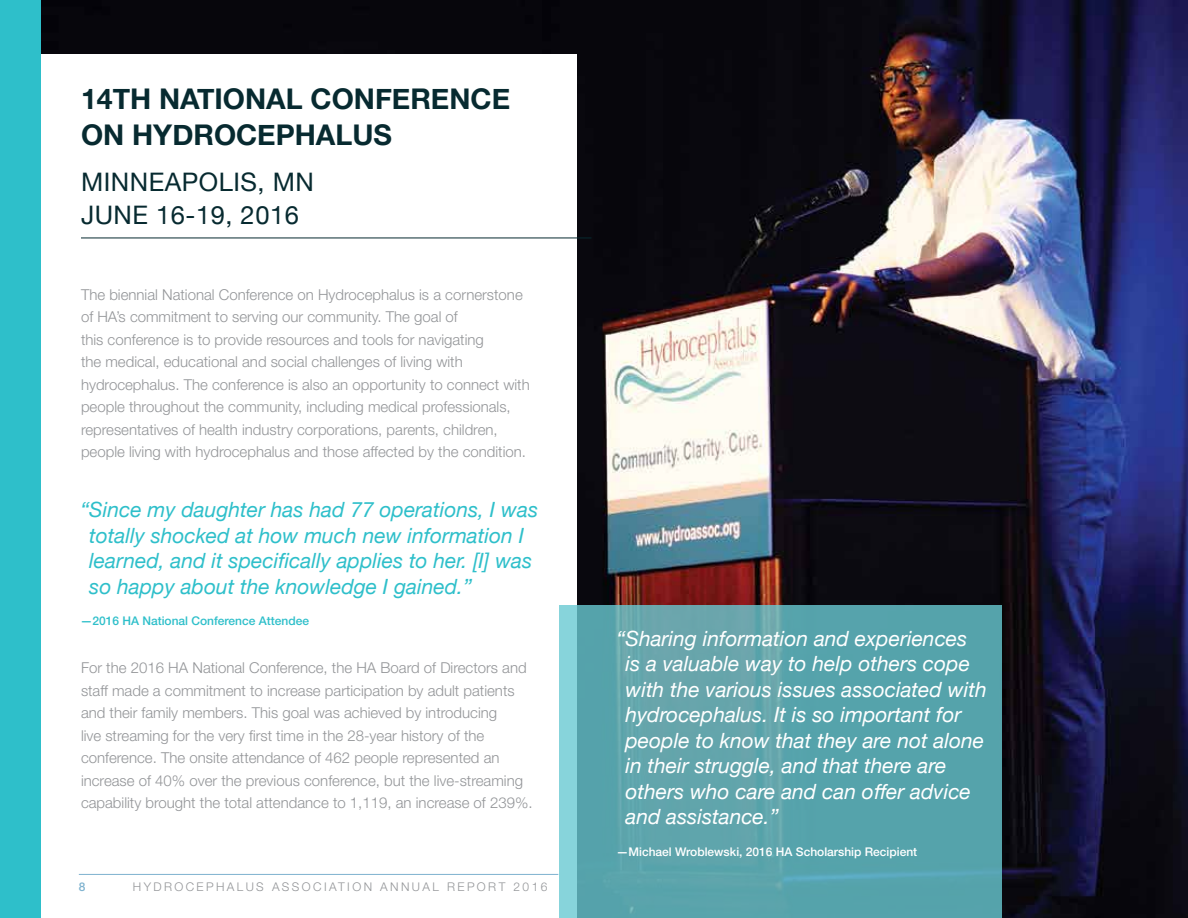
<style>
.page{position:relative;width:1188px;height:918px;background:#fff}
.page>*{position:absolute;margin:0;border:0;box-sizing:border-box;transform-origin:0 0}
.t1{font:700 28.5px/36px "Helvetica Neue";color:#072a30}
.t2{font:25.5px/33px "Helvetica Neue";letter-spacing:.02em;color:#072a30}
.t3{font:italic 21px/25.5px "Helvetica Neue";color:#fff}
.t4{font:italic 21px/25.5px "Helvetica Neue";color:#2ebfca}
.t5{font:300 15px/22.5px "Helvetica Neue";color:#939598}
.t6{font:300 12px "Helvetica Neue";letter-spacing:.2em;color:#939598}
.t7{font:500 12px "Helvetica Neue";color:#fff}
.t8{font:500 12px "Helvetica Neue";color:#2ebfca}
.t9{font:300 12px "Helvetica Neue";color:#7eb2cf}
.t10{font:500 12px "Helvetica Neue";color:#7eb2cf}
</style>
<div class="page">
<img style="left:41px;top:0;width:1147px;height:918px">
<div style="left:41px;top:54px;width:536px;height:864px;background:#fff"></div>
<div style="left:0;top:0;width:41px;height:918px;background:#2ebfca"></div>
<hr style="left:81px;top:238px;width:511px;height:1px;background:#072a30">
<svg style="left:559px;top:605px;width:443px;height:313px;background:#5ca5ad"></svg>
<hr style="left:1187px;top:0;width:1px;height:216px;background:#2ebfca">
<hr style="left:79px;top:874px;width:479px;height:1px;background:#7eb2cf">
<h1 class="t1" style="left:81px;top:81px;width:431px">14TH NATIONAL CONFERENCE<br>ON HYDROCEPHALUS</h1>
<h2 class="t2" style="left:81px;top:167px;width:234px">MINNEAPOLIS, MN<br>JUNE 16-19, 2016</h2>
<p class="t5" style="left:81px;top:283px;width:450px">The biennial National Conference on Hydrocephalus is a cornerstone of HA’s commitment to serving our community. The goal of<br>this conference is to provide resources and tools for navigating<br>the medical, educational and social challenges of living with hydrocephalus. The conference is also an opportunity to connect with people throughout the community, including medical professionals, representatives of health industry corporations, parents, children, people living with hydrocephalus and those affected by the condition.</p>
<h3 class="t4" style="left:89px;top:498px;width:450px;text-indent:-9px">“Since my daughter has had 77 operations, I was totally shocked at how much new information I learned, and it specifically applies to her. [I] was so happy about the knowledge I gained.”</h3>
<p class="t8" style="left:80px;top:614px;width:230px">—2016 HA National Conference Attendee</p>
<p class="t5" style="left:81px;top:657px;width:453px">For the 2016 HA National Conference, the HA Board of Directors and staff made a commitment to increase participation by adult patients and their family members. This goal was achieved by introducing<br>live streaming for the very first time in the 28-year history of the conference. The onsite attendance of 462 people represented an increase of 40% over the previous conference, but the live-streaming capability brought the total attendance to 1,119, an increase of 239%.</p>
<p class="t10" style="left:79px;top:880px;width:8px">8</p>
<p class="t6" style="left:133px;top:879px;width:416px">HYDROCEPHALUS ASSOCIATION ANNUAL REPORT 2016</p>
<p class="t9" style="left:81px;top:879px;width:8px">8</p>
<p class="t6" style="left:135px;top:879px;width:416px">HYDROCEPHALUS ASSOCIATION ANNUAL REPORT 2016</p>
<p class="t3" style="left:625px;top:627px;width:363px;text-indent:-9px">“Sharing information and experiences is a valuable way to help others cope with the various issues associated with hydrocephalus. It is so important for people to know that they are not alone in their struggle, and that there are others who care and can offer advice and assistance.”</p>
<p class="t7" style="left:616px;top:845px;width:302px">—Michael Wroblewski, 2016 HA Scholarship Recipient</p>
</div>
